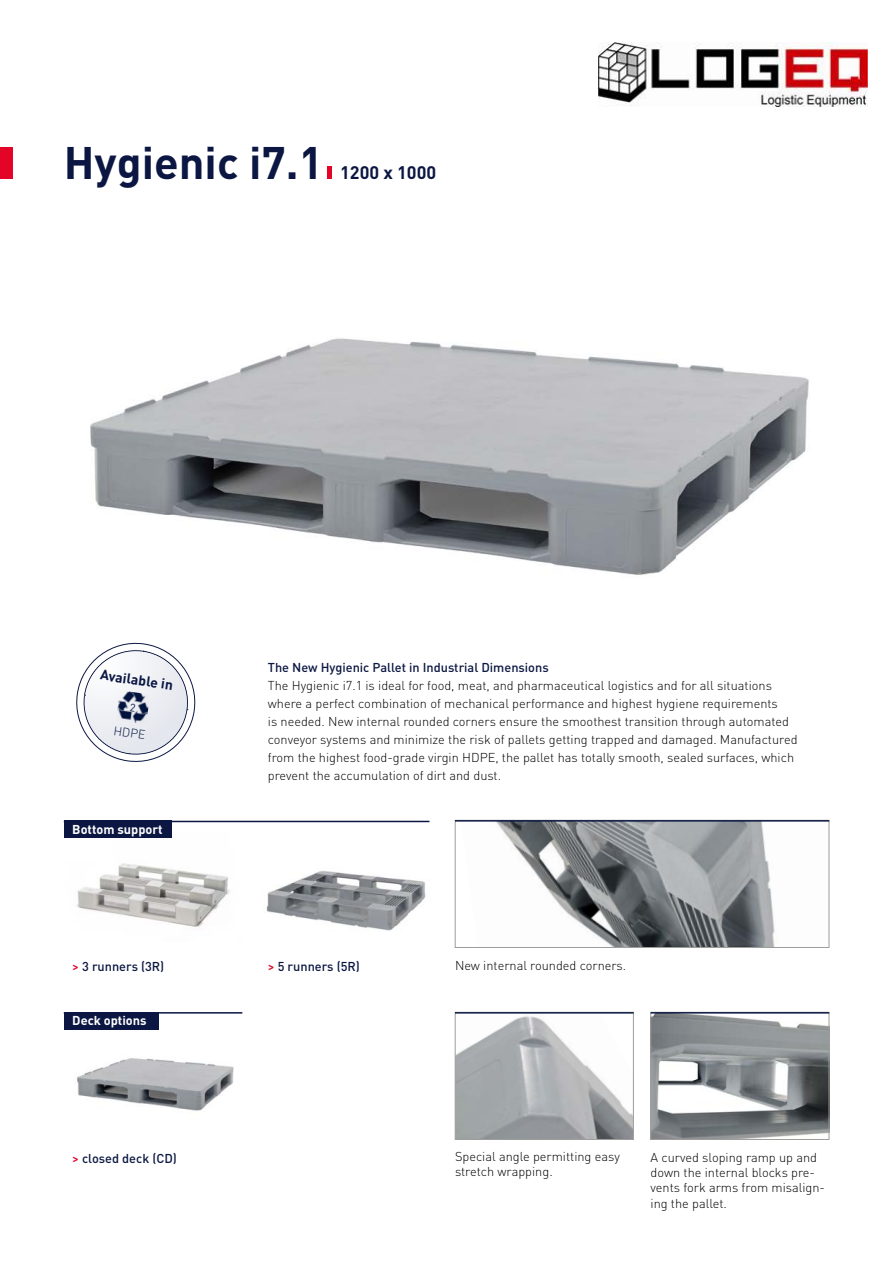
<style>
.page{position:relative;width:893px;height:1263px;background:#fff}
.page>*{position:absolute;margin:0;border:0;box-sizing:border-box;transform-origin:0 0}
.t1{font:700 45px "DIN Pro";color:#0b1742}
.t2{font:700 18px "DIN Pro";color:#0b1742}
.t3{font:700 13.95px "DIN Pro";color:#0b1742}
.t4{font:300 12.75px/18px "DIN Pro";color:#000}
.t5{font:500 12.75px "DIN Pro";color:#0b1742}
.t6{font:700 12.75px "DIN Pro";color:#fff}
.t7{font:300 12.3px "DIN Pro";color:#0b1742}
.s1{color:#e40428}
</style>
<div class="page">
<img style="left:90px;top:338px;width:719px;height:237px">
<img style="left:64px;top:1015px;width:170px;height:96px">
<img style="left:496px;top:822px;width:279px;height:124px">
<div style="left:455px;top:820px;width:374px;height:128px;border:1px solid #9d9d9c"></div>
<img style="left:653px;top:1014px;width:174px;height:124px">
<div style="left:651px;top:1012px;width:178px;height:128px;border:1px solid #9d9d9c"></div>
<img style="left:77px;top:822px;width:165px;height:105px">
<img style="left:266px;top:870px;width:160px;height:61px">
<img style="left:457px;top:1016px;width:175px;height:122px">
<div style="left:455px;top:1012px;width:179px;height:128px;border:1px solid #9d9d9c"></div>
<hr style="left:455px;top:1012px;width:179px;height:1px;background:#0b1742">
<hr style="left:892px;top:1191px;width:1px;height:72px;background:#ebedf2">
<hr style="left:64px;top:821px;width:365px;height:1px;background:#0b1742">
<div style="left:64px;top:821px;width:108px;height:17px;background:#0b1742"></div>
<hr style="left:64px;top:1012px;width:178px;height:1px;background:#0b1742">
<div style="left:64px;top:1012px;width:94px;height:17px;background:#0b1742"></div>
<div style="left:0;top:147px;width:13px;height:32px;background:#e40428"></div>
<div style="left:327px;top:166px;width:5px;height:13px;background:#e40428"></div>
<hr style="left:651px;top:1012px;width:178px;height:1px;background:#0b1742">
<hr style="left:455px;top:820px;width:374px;height:2px;background:#0b1742">
<img style="left:598px;top:42px;width:269px;height:64px">
<svg style="left:76px;top:642px;width:120px;height:120px"></svg>
<h1 class="t1" style="left:64px;top:132px;width:261px">Hygienic i7.1</h1>
<h2 class="t2" style="left:340px;top:160px;width:98px">1200 x 1000</h2>
<p class="t3" style="left:102px;top:665px;width:75px;rotate:8deg">Available in</p>
<p class="t7" style="left:115px;top:722px;width:34px;rotate:8deg">HDPE</p>
<p class="t6" style="left:72px;top:821px;width:92px">Bottom support</p>
<p class="t5" style="left:268px;top:658px;width:282px">The New Hygienic Pallet in Industrial Dimensions</p>
<p class="t4" style="left:268px;top:675px;width:531px">The Hygienic i7.1 is ideal for food, meat, and pharmaceutical logistics and for all situations where a perfect combination of mechanical performance and highest hygiene requirements<br>is needed. New internal rounded corners ensure the smoothest transition through automated conveyor systems and minimize the risk of pallets getting trapped and damaged. Manufactured from the highest food-grade virgin HDPE, the pallet has totally smooth, sealed surfaces, which prevent the accumulation of dirt and dust.</p>
<p class="t5" style="left:72px;top:957px;width:94px"><span class="s1">&gt;</span> 3 runners (3R)</p>
<p class="t5" style="left:268px;top:957px;width:94px"><span class="s1">&gt;</span> 5 runners (5R)</p>
<p class="t6" style="left:72px;top:1012px;width:76px">Deck options</p>
<p class="t5" style="left:72px;top:1150px;width:106px"><span class="s1">&gt;</span> closed deck (CD)</p>
<p class="t4" style="left:455px;top:955px;width:173px">New internal rounded corners.</p>
<p class="t4" style="left:455px;top:1148px;width:166px;line-height:15.3px">Special angle permitting easy stretch wrapping.</p>
<p class="t4" style="left:651px;top:1149px;width:176px;line-height:15.3px">A curved sloping ramp up and down the internal blocks pre&shy;vents fork arms from misalign&shy;ing the pallet.</p>
</div>
